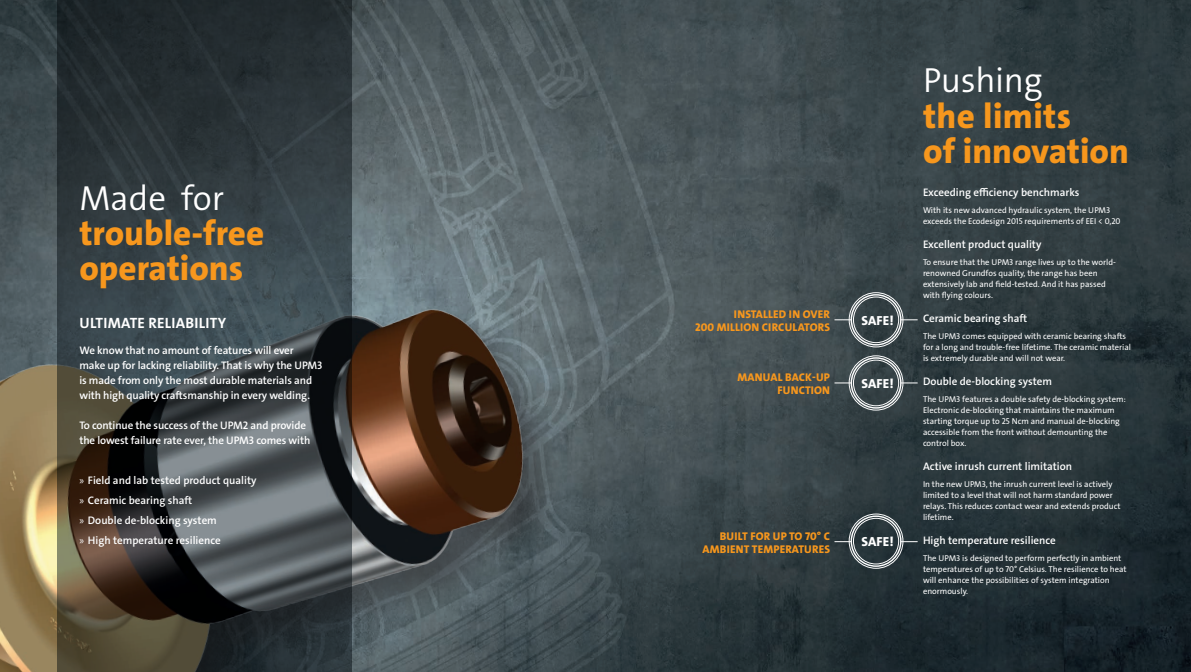
<style>
.page{position:relative;width:1191px;height:672px;background:#fff}
.page>*{position:absolute;margin:0;border:0;box-sizing:border-box;transform-origin:0 0}
.t1{font:35px/35px "Grundfos The Sans V2 OT 8 XB";color:#f7971d}
.t2{font:35px "Grundfos The Sans V2 OT 4 SL";letter-spacing:-.01em;color:#fff}
.t3{font:15px "Grundfos The Sans V2 OT 7 B";letter-spacing:.015em;color:#fff}
.t4{font:13.2px "Grundfos The Sans V2 OT 8 XB";letter-spacing:.015em;color:#fff}
.t5{font:11.2px/13px "Grundfos The Sans V2 OT 8 XB";letter-spacing:.015em;color:#f7971d;text-align:right}
.t6{font:11px/15px "Grundfos The Sans V2 OT 6 SB";letter-spacing:-.01em;color:#fff}
.t7{font:8.5px/11px "Grundfos The Sans V2 OT 5 R";color:#fff}
.s1{font-family:"Myriad Pro"}
</style>
<div class="page">
<img style="left:0;top:0;width:1191px;height:672px">
<div style="left:0;top:302px;width:571px;height:370px;background:#231f20;opacity:.5"></div>
<img style="left:0;top:297px;width:549px;height:375px">
<svg style="left:57px;top:0;width:294px;height:672px;background:#3a4040"></svg>
<div style="left:849px;top:355px;width:54px;height:55px;border:1px solid #fff;border-radius:50%"></div>
<div style="left:850px;top:357px;width:51px;height:52px;border:1px solid #fff;border-radius:50%"></div>
<div style="left:853px;top:360px;width:46px;height:46px;border:1px solid #fff;border-radius:50%"></div>
<div style="left:849px;top:514px;width:54px;height:54px;border:1px solid #fff;border-radius:50%"></div>
<div style="left:850px;top:515px;width:51px;height:52px;border:1px solid #fff;border-radius:50%"></div>
<div style="left:853px;top:518px;width:46px;height:46px;border:1px solid #fff;border-radius:50%"></div>
<div style="left:849px;top:292px;width:54px;height:55px;border:1px solid #fff;border-radius:50%"></div>
<div style="left:850px;top:294px;width:51px;height:51px;border:1px solid #fff;border-radius:50%"></div>
<div style="left:853px;top:297px;width:46px;height:46px;border:1px solid #fff;border-radius:50%"></div>
<svg style="left:900px;top:319px;width:17px;height:1px"></svg>
<svg style="left:834px;top:319px;width:17px;height:1px"></svg>
<svg style="left:834px;top:382px;width:18px;height:1px"></svg>
<svg style="left:834px;top:541px;width:17px;height:1px"></svg>
<svg style="left:900px;top:382px;width:17px;height:1px"></svg>
<svg style="left:900px;top:541px;width:17px;height:1px"></svg>
<h1 class="t2" style="left:79px;top:176px;width:146px">Made for</h1>
<h1 class="t1" style="left:79px;top:216px;width:186px">trouble-free operations</h1>
<h2 class="t3" style="left:79px;top:313px;width:148px">ULTIMATE RELIABILITY</h2>
<p class="t6" style="left:79px;top:343px;width:244px">We know that no amount of features will ever<br>make up for lacking reliability. That is why the UPM3 is made from only the most durable materials and with high quality craftsmanship in every welding.</p>
<p class="t6" style="left:79px;top:417px;width:232px">To continue the success of the UPM2 and provide the lowest failure rate ever, the UPM3 comes with</p>
<p class="t6" style="left:79px;top:470px;width:179px;line-height:19.8px"><span class="s1">»</span> Field and lab tested product quality <span class="s1">»</span> Ceramic bearing shaft<br><span class="s1">»</span> Double de-blocking system<br><span class="s1">»</span> High temperature resilience</p>
<h3 class="t5" style="left:695px;top:307px;width:136px">INSTALLED IN OVER<br>200 MILLION CIRCULATORS</h3>
<h3 class="t5" style="left:737px;top:370px;width:94px">MANUAL BACK-UP<br>FUNCTION</h3>
<h3 class="t5" style="left:702px;top:530px;width:129px">BUILT FOR UP TO 70° C<br>AMBIENT TEMPERATURES</h3>
<h3 class="t4" style="left:861px;top:312px;width:34px">SAFE!</h3>
<h3 class="t4" style="left:861px;top:375px;width:34px">SAFE!</h3>
<h3 class="t4" style="left:861px;top:533px;width:34px">SAFE!</h3>
<h1 class="t2" style="left:923px;top:58px;width:121px">Pushing</h1>
<h1 class="t1" style="left:923px;top:99px;width:207px">the limits<br>of innovation</h1>
<p class="t6" style="left:923px;top:185px;width:158px">Exceeding efficiency benchmarks</p>
<p class="t7" style="left:923px;top:204px;width:199px">With its new advanced hydraulic system, the UPM3 exceeds the Ecodesign 2015 requirements of EEI &lt; 0,20</p>
<p class="t6" style="left:923px;top:237px;width:120px">Excellent product quality</p>
<p class="t7" style="left:923px;top:256px;width:194px">To ensure that the UPM3 range lives up to the world&shy;renowned Grundfos quality, the range has been extensively lab and field-tested. And it has passed with flying colours.</p>
<p class="t6" style="left:923px;top:311px;width:106px">Ceramic bearing shaft</p>
<p class="t7" style="left:923px;top:330px;width:210px">The UPM3 comes equipped with ceramic bearing shafts for a long and trouble-free lifetime. The ceramic material is extremely durable and will not wear.</p>
<p class="t6" style="left:923px;top:374px;width:130px">Double de-blocking system</p>
<p class="t7" style="left:923px;top:393px;width:204px">The UPM3 features a double safety de-blocking system:<br>Electronic de-blocking that maintains the maximum starting torque up to 25 Ncm and manual de-blocking accessible from the front without demounting the control box.</p>
<p class="t6" style="left:923px;top:459px;width:151px">Active inrush current limitation</p>
<p class="t7" style="left:923px;top:478px;width:199px">In the new UPM3, the inrush current level is actively limited to a level that will not harm standard power relays. This reduces contact wear and extends product lifetime.</p>
<p class="t6" style="left:923px;top:533px;width:134px">High temperature resilience</p>
<p class="t7" style="left:923px;top:552px;width:205px">The UPM3 is designed to perform perfectly in ambient temperatures of up to 70° Celsius. The resilience to heat will enhance the possibilities of system integration enormously.</p>
</div>
